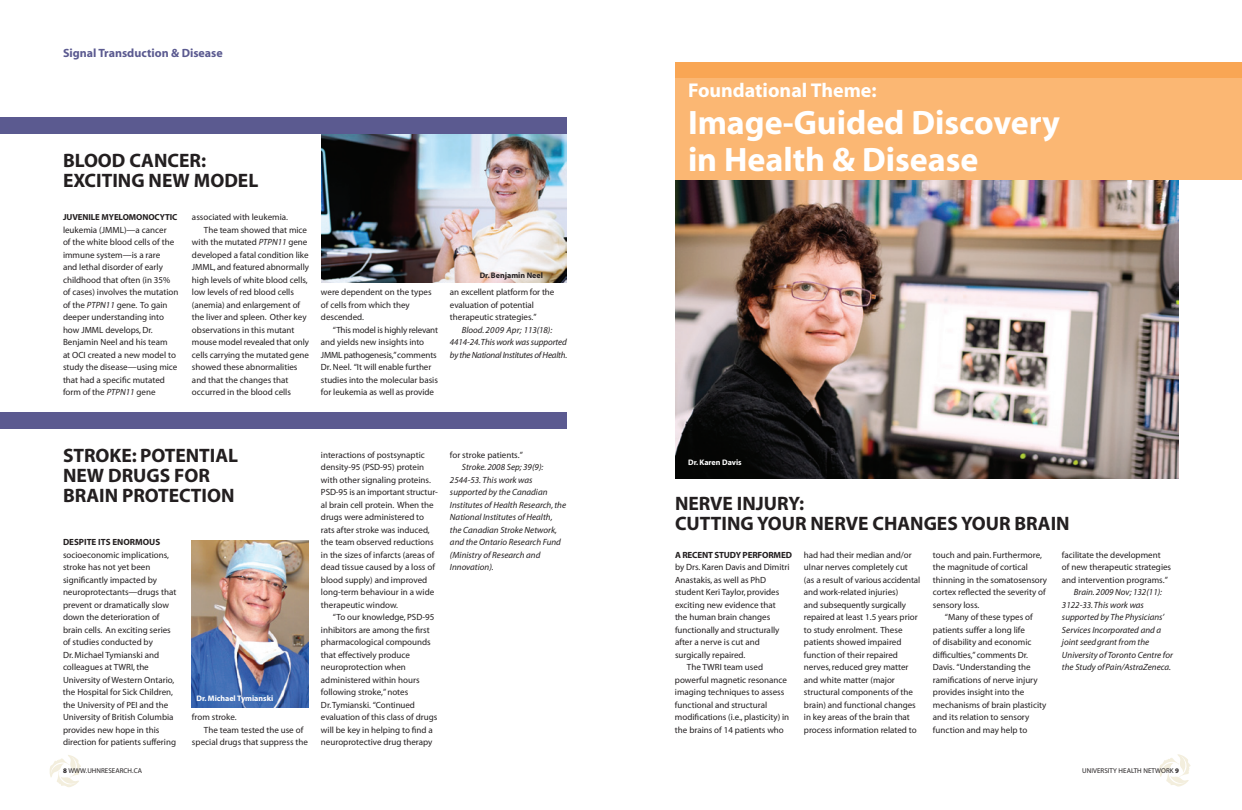
<style>
.page{position:relative;width:1242px;height:810px;background:#fff}
.page>*{position:absolute;margin:0;border:0;box-sizing:border-box;transform-origin:0 0}
.t1{font:700 34px/37px "Myriad";color:#fff}
.t2{font:700 20px "Myriad";color:#fff}
.t3{font:700 19.5px "Myriad";color:#231f20}
.t4{font:700 12px "Myriad";color:#5b5a90}
.t5{font:9px/12.5px "Myriad";color:#231f20}
.t6{font:italic 9px/12.5px "Myriad";color:#231f20}
.t7{font:700 9px "Myriad";letter-spacing:-.02em;color:#231f20}
.t8{font:700 9px "Myriad";color:#231f20}
.t9{font:700 8.8px "Myriad";letter-spacing:-.01em;color:#231f20}
.t10{font:700 8px "Myriad";color:#fff}
.t11{font:700 8px "Myriad";color:#231f20}
.t12{font:7px "Myriad";letter-spacing:.005em;color:#231f20}
.s1{font-style:italic}
.s2{font-weight:700}
</style>
<div class="page">
<svg style="left:49px;top:755px;width:32px;height:32px"></svg>
<svg style="left:1159px;top:754px;width:32px;height:33px"></svg>
<div style="left:0;top:412px;width:567px;height:17px;background:#5b5a90"></div>
<img style="left:321px;top:134px;width:246px;height:149px">
<div style="left:0;top:117px;width:567px;height:17px;background:#5b5a90"></div>
<img style="left:192px;top:540px;width:116px;height:168px">
<img style="left:675px;top:180px;width:504px;height:298px">
<div style="left:675px;top:77px;width:567px;height:103px;background:#fbb773"></div>
<div style="left:675px;top:62px;width:567px;height:15px;background:#f9a654"></div>
<h3 class="t4" style="left:63px;top:47px;width:161px">SIGNAL TRANSDUCTION &amp; DISEASE</h3>
<h3 class="t3" style="left:63px;top:150px;width:80px">BLOOD CAN</h3>
<h3 class="t3" style="left:168px;top:150px;width:40px">CER:</h3>
<h3 class="t3" style="left:63px;top:170px;width:44px">EXCITING</h3>
<h3 class="t3" style="left:149px;top:170px;width:111px">NEW MODEL</h3>
<p class="t9" style="left:63px;top:213px;width:116px">JUVENI LE MYELOMONOCYTIC</p>
<p class="t5" style="left:63px;top:224px;width:117px">leukemia (JMML)—a cancer<br>of the white blood cells of the immune system—is a rare<br>and lethal disorder of early childhood that often (in 35% of cases) involves the mutation of the <span class="s1">PTPN11</span> gene. To gain deeper understanding into how JMML develops, Dr.<br>Benjamin Neel and his team<br>at OCI</p>
<p class="t5" style="left:63px;top:349px;width:116px;text-indent:25px">created a new model to study the disease—using mice that had a specific mutated form of the <span class="s1">PTPN11</span> gene</p>
<p class="t5" style="left:192px;top:211px;width:98px">associated with leukemia.</p>
<p class="t5" style="left:204px;top:224px;width:105px">The team showed that mice</p>
<p class="t5" style="left:192px;top:236px;width:117px">with the mutated <span class="s1">PTPN11</span> gene</p>
<p class="t5" style="left:192px;top:249px;width:118px">developed a fatal condition like</p>
<p class="t5" style="left:192px;top:261px;width:118px">JMML, and featured abnormally</p>
<p class="t5" style="left:192px;top:274px;width:117px">high levels of white blood cells,</p>
<p class="t5" style="left:192px;top:286px;width:103px">low levels of red blood cells</p>
<p class="t5" style="left:192px;top:299px;width:110px">(anemia) and enlargement of</p>
<p class="t5" style="left:192px;top:311px;width:116px">the liver and spleen. Other key</p>
<p class="t5" style="left:192px;top:324px;width:104px">observations in this mutant</p>
<p class="t5" style="left:192px;top:336px;width:118px">mouse model revealed that only</p>
<p class="t5" style="left:192px;top:349px;width:118px">cells carrying the mutated gene</p>
<p class="t5" style="left:192px;top:361px;width:107px">showed these abnormalities</p>
<p class="t5" style="left:192px;top:374px;width:98px">and that the changes that</p>
<p class="t5" style="left:192px;top:386px;width:100px">occurred in the blood cells</p>
<p class="t5" style="left:321px;top:286px;width:112px">were dependent on the types of cells from which they descended.</p>
<p class="t5" style="left:321px;top:324px;width:118px;text-indent:12px">“This model is highly relevant and yields new insights into<br>JMML pathogenesis,” comments<br>Dr. Neel. “It will enable further studies into the molecular basis for leukemia as well as provide</p>
<p class="t11" style="left:480px;top:271px;width:65px">DR. BENJAMIN NEEL</p>
<p class="t5" style="left:450px;top:286px;width:106px">an excellent platform for the evaluation of potential therapeutic strategies.”</p>
<p class="t6" style="left:450px;top:324px;width:119px;text-align:center">Blood. 2009 Apr; 113(18):<br>4414-24.This work was supported by the National Institutes of Health.</p>
<h3 class="t3" style="left:63px;top:445px;width:134px">STROKE: POTENTIA</h3>
<h3 class="t3" style="left:228px;top:445px;width:11px">L</h3>
<h3 class="t3" style="left:63px;top:465px;width:72px">NEW DRUG</h3>
<h3 class="t3" style="left:160px;top:465px;width:48px">S FOR</h3>
<h3 class="t3" style="left:63px;top:485px;width:12px">BRAIN</h3>
<h3 class="t3" style="left:122px;top:485px;width:111px">PROTECTION</h3>
<p class="t8" style="left:63px;top:537px;width:99px">DESPITE ITS ENORMOUS</p>
<p class="t5" style="left:63px;top:549px;width:115px">socioeconomic implications, stroke has not yet been significantly impacted by neuroprotectants—drugs that prevent or dramatically slow down the deterioration of brain cells. An exciting series of studies conducted by<br>Dr. Michael Tymianski and colleagues at TWRI</p>
<p class="t5" style="left:63px;top:661px;width:115px;text-indent:70px">, the<br>University of Western Ontario, the Hospital for Sick Children, the University of PEI and the<br>University of British Columbia provides new hope in this direction for patients suffering</p>
<p class="t10" style="left:197px;top:694px;width:78px">DR. MICHAEL TYMIANSKI</p>
<p class="t5" style="left:192px;top:711px;width:46px">from stroke.</p>
<p class="t5" style="left:204px;top:724px;width:101px">The team tested the use of</p>
<p class="t5" style="left:192px;top:736px;width:118px">special drugs that suppress the</p>
<p class="t5" style="left:321px;top:449px;width:118px">interactions of postsynaptic density-95 (PSD-95) protein with other signaling proteins.<br>PSD-95 is an important structur&shy;al brain cell protein. When the drugs were administered to rats after stroke was induced, the team observed reductions in the sizes of infarcts (areas of dead tissue caused by a loss of blood supply) and improved long-term behaviour in a wide therapeutic window.</p>
<p class="t5" style="left:321px;top:611px;width:118px;text-indent:12px">“To our knowledge, PSD-95 inhibitors are among the first pharmacological compounds that effectively produce neuroprotection when administered within hours following stroke,” notes<br>Dr. Tymianski. “Continued evaluation of this class of drugs will be key in helping to find a neuroprotective drug therapy</p>
<p class="t5" style="left:450px;top:449px;width:74px">for stroke patients.”</p>
<p class="t6" style="left:450px;top:461px;width:118px;text-indent:12px">Stroke. 2008 Sep; 39(9):<br>2544-53. This work was supported by the Canadian<br>Institutes of Health Research, the<br>National Institutes of Health, the Canadian Stroke Network, and the Ontario Research Fund (Ministry of Research and<br>Innovation).</p>
<h2 class="t2" style="left:688px;top:80px;width:190px">FOUNDATIONAL THEME:</h2>
<h1 class="t1" style="left:688px;top:105px;width:373px">IMAGE-GUIDED DISCOVERY<br>IN HEALTH &amp; DISEASE</h1>
<p class="t10" style="left:688px;top:458px;width:55px">DR. KAREN DAVIS</p>
<h3 class="t3" style="left:675px;top:493px;width:80px">NERVE INJUR</h3>
<h3 class="t3" style="left:788px;top:493px;width:17px">Y:</h3>
<h3 class="t3" style="left:675px;top:513px;width:13px">CUTTING</h3>
<h3 class="t3" style="left:757px;top:513px;width:130px">YOUR NERVE CHANG</h3>
<h3 class="t3" style="left:937px;top:513px;width:90px">ES YOUR BRAIN</h3>
<p class="t7" style="left:675px;top:550px;width:118px">A RECENT STUDY PERFORMED</p>
<p class="t5" style="left:675px;top:561px;width:116px">by Drs. Karen Davis and Dimitri</p>
<p class="t5" style="left:675px;top:574px;width:93px">Anastakis, as well as PhD</p>
<p class="t5" style="left:675px;top:586px;width:106px">student Keri Taylor, provides</p>
<p class="t5" style="left:675px;top:599px;width:102px">exciting new evidence that</p>
<p class="t5" style="left:675px;top:611px;width:97px">the human brain changes</p>
<p class="t5" style="left:675px;top:624px;width:106px">functionally and structurally</p>
<p class="t5" style="left:675px;top:636px;width:86px">after a nerve is cut and</p>
<p class="t5" style="left:675px;top:649px;width:72px">surgically repaired.</p>
<p class="t5" style="left:687px;top:661px;width:22px">The TWRI</p>
<p class="t5" style="left:675px;top:661px;width:116px;text-indent:49px">team used powerful magnetic resonance imaging techniques to assess functional and structural modifications (i.e., plasticity) in the brains of 14 patients who</p>
<p class="t5" style="left:804px;top:549px;width:118px">had had their median and/or ulnar nerves completely cut (as a result of various accidental and work-related injuries)<br>and subsequently surgically repaired at least 1.5 years prior to study enrolment. These patients showed impaired function of their repaired nerves, reduced grey matter and white matter (major structural components of the brain) and functional changes in key areas of the brain that process information related to</p>
<p class="t5" style="left:933px;top:549px;width:110px">touch and pain. Furthermore,</p>
<p class="t5" style="left:933px;top:561px;width:96px">the magnitude of cortical</p>
<p class="t5" style="left:933px;top:574px;width:116px">thinning in the somatosensory</p>
<p class="t5" style="left:933px;top:586px;width:114px">cortex reflected the severity of</p>
<p class="t5" style="left:933px;top:599px;width:48px">sensory loss.</p>
<p class="t5" style="left:945px;top:611px;width:89px">“Many of these types of</p>
<p class="t5" style="left:933px;top:624px;width:93px">patients suffer a long life</p>
<p class="t5" style="left:933px;top:636px;width:100px">of disability and economic</p>
<p class="t5" style="left:933px;top:649px;width:96px">difficulties,” comments Dr.</p>
<p class="t5" style="left:933px;top:661px;width:99px">Davis. “Understanding the</p>
<p class="t5" style="left:933px;top:674px;width:106px">ramifications of nerve injury</p>
<p class="t5" style="left:933px;top:686px;width:93px">provides insight into the</p>
<p class="t5" style="left:933px;top:699px;width:115px">mechanisms of brain plasticity</p>
<p class="t5" style="left:933px;top:711px;width:98px">and its relation to sensory</p>
<p class="t5" style="left:933px;top:724px;width:96px">function and may help to</p>
<p class="t5" style="left:1062px;top:549px;width:111px">facilitate the development<br>of new therapeutic strategies and intervention programs.”</p>
<p class="t6" style="left:1062px;top:586px;width:113px;text-indent:12px">Brain. 2009 Nov; 132(11):<br>3122-33. This work was supported by The Physicians’<br>Services Incorporated and a joint seedgrant from the<br>University of Toronto Centre for the Study ofPain/AstraZeneca.</p>
<p class="t12" style="left:63px;top:767px;width:81px"><span class="s2">8</span> www.uhnresearch.ca</p>
<p class="t12" style="left:1082px;top:767px;width:98px">University Health Network <span class="s2">9</span></p>
</div>
